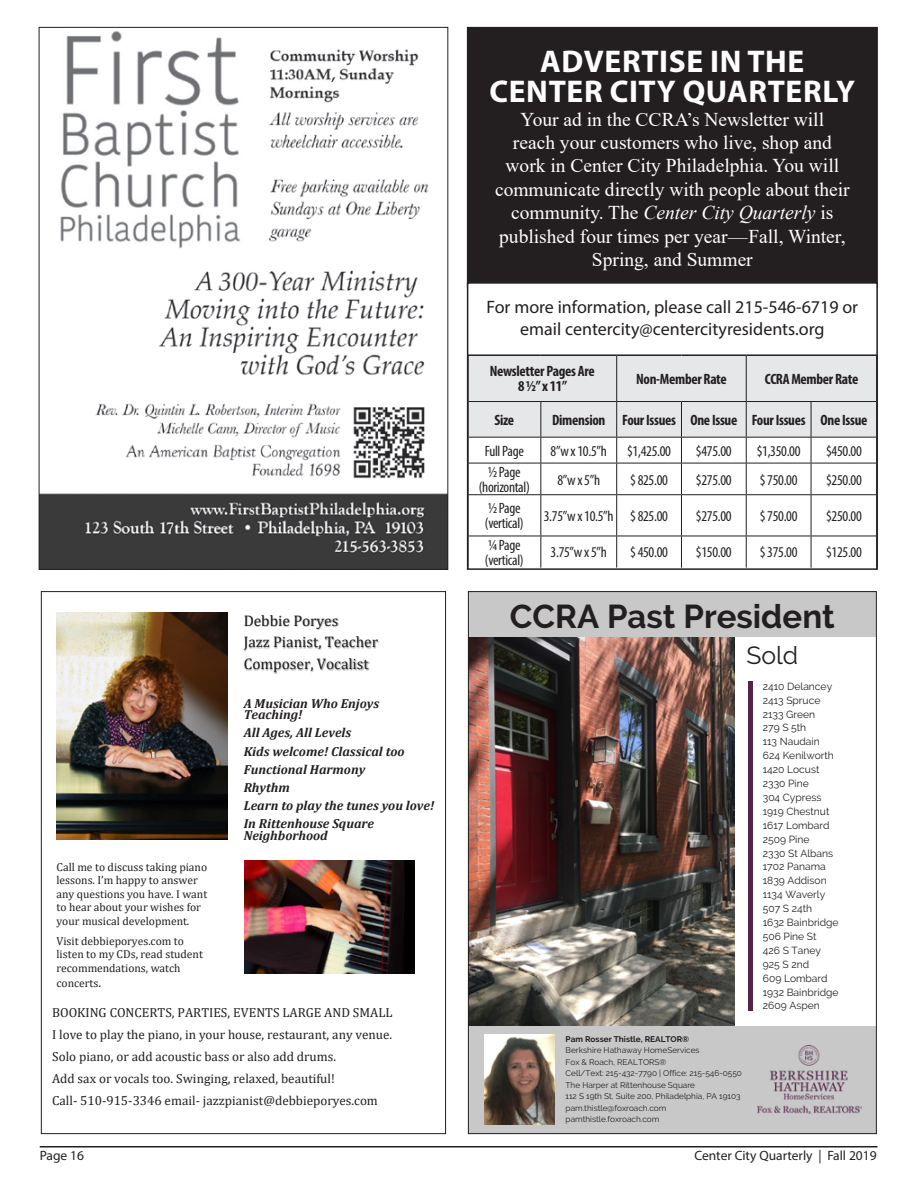
<style>
.page{position:relative;width:918px;height:1188px;background:#fff}
.page>*{position:absolute;margin:0;border:0;box-sizing:border-box;transform-origin:0 0}
.t1{font:700 33px "Raleway";color:#231f20}
.t2{font:700 31.5px/30px "Myriad Pro";letter-spacing:.02em;color:#fff;text-align:center}
.t3{font:24.75px "Raleway";color:#231f20}
.t4{font:19.5px/23.4px "Times New Roman";color:#fff;text-align:center}
.t5{font:18px/21.6px "Myriad Pro";color:#231f20;text-align:center}
.t6{font:15.3px/21.6px "Cambria";color:#231f20}
.Body_Copy{font:condensed 15px/15px "Myriad Pro";letter-spacing:-.02em;color:#231f20}
.Body_Copy-2{font:700 condensed 15px/15px "Myriad Pro";letter-spacing:-.02em;color:#231f20;text-align:center}
.t7{font:13.5px "Myriad Pro";color:#231f20}
.t8{font:13.2px/22px "Cambria";color:#231f20}
.t9{font:italic 700 13.2px/18.1px "Cambria";color:#231f20}
.t10{font:11.55px/13.5px "Cambria";color:#231f20}
.t11{font:10.35px/14px "Raleway";color:#231f20}
.t12{font:8.25px/11.6px "Raleway";color:#231f20}
.s1{font-size:13.2px}
.s2{font-style:italic}
.s3{font-weight:700}
</style>
<div class="page">
<hr style="left:40px;top:1146px;width:838px;height:2px;background:#231f20">
<img style="left:470px;top:637px;width:264px;height:389px">
<div style="left:468px;top:592px;width:408px;height:45px;background:#c8c8c8"></div>
<div style="left:468px;top:1026px;width:408px;height:108px;background:#c8c8c8"></div>
<hr style="left:748px;top:681px;width:4px;height:330px;background:#552448">
<img style="left:757px;top:1045px;width:104px;height:68px">
<img style="left:485px;top:1034px;width:69px;height:91px">
<img style="left:244px;top:615px;width:88px;height:12px">
<img style="left:332px;top:618px;width:7px;height:9px">
<img style="left:244px;top:627px;width:124px;height:22px">
<img style="left:368px;top:640px;width:11px;height:9px">
<img style="left:244px;top:649px;width:115px;height:25px">
<img style="left:359px;top:661px;width:11px;height:10px">
<img style="left:244px;top:672px;width:16px;height:2px">
<img style="left:245px;top:860px;width:170px;height:113px">
<img style="left:56px;top:613px;width:171px;height:227px">
<img style="left:41px;top:31px;width:405px;height:537px">
<div style="left:466px;top:26px;width:412px;height:255px;background:#231f20"></div>
<svg style="left:466px;top:281px;width:412px;height:289px"></svg>
<p class="t10" style="left:56px;top:860px;width:152px">Call me to discuss taking piano lessons. I’m happy to answer any questions you have. I want to hear about your wishes for your musical development.</p>
<p class="t10" style="left:56px;top:934px;width:148px">Visit debbieporyes.com to listen to my CDs, read student recommendations, watch</p>
<p class="t10" style="left:56px;top:976px;width:46px">concerts<span class="s1">.</span></p>
<p class="t6" style="left:244px;top:610px;width:136px">Debbie Poryes<br>Jazz Pianist, Teacher<br>Composer, Vocalist</p>
<p class="t9" style="left:244px;top:697px;width:137px;line-height:11.6px">A Musician Who Enjoys<br>Teaching!</p>
<p class="t9" style="left:244px;top:723px;width:192px">All Ages, All Levels<br>Kids welcome! Classical too<br>Functional Harmony<br>Rhythm<br>Learn to play the tunes you love!<br>In Rittenhouse Square</p>
<p class="t9" style="left:244px;top:826px;width:86px">Neighborhood</p>
<p class="t8" style="left:52px;top:1002px;width:342px">BOOKING CONCERTS, PARTIES, EVENTS LARGE AND SMALL I love to play the piano, in your house, restaurant, any venue.<br>Solo piano, or add acoustic bass or also add drums.<br>Add sax or vocals too. Swinging, relaxed, beautiful!<br>Call- 510-915-3346 email- jazzpianist@debbieporyes.com</p>
<p class="t2" style="left:489px;top:46px;width:367px">ADVERTISE IN THE<br>CENTER CITY QUARTERLY</p>
<p class="t4" style="left:495px;top:107px;width:356px">Your ad in the CCRA’s Newsletter will<br>reach your customers who live, shop and work in Center City Philadelphia. You will communicate directly with people about their community. The <span class="s2">Center City Quarterly</span> is published four times per year—Fall, Winter, Spring, and Summer</p>
<p class="t5" style="left:487px;top:296px;width:373px">For more information, please call 215-546-6719 or email centercity@centercityresidents.org</p>
<p class="Body_Copy-2" style="left:490px;top:364px;width:106px">Newsletter Pages Are<br>8 ½” x 11”</p>
<p class="Body_Copy-2" style="left:636px;top:371px;width:92px">Non-Member Rate</p>
<p class="Body_Copy-2" style="left:765px;top:371px;width:95px">CCRA Member Rate</p>
<p class="Body_Copy-2" style="left:494px;top:412px;width:21px">Size</p>
<p class="Body_Copy-2" style="left:552px;top:412px;width:55px">Dimension</p>
<p class="Body_Copy-2" style="left:622px;top:412px;width:55px">Four Issues</p>
<p class="Body_Copy-2" style="left:690px;top:412px;width:48px">One Issue</p>
<p class="Body_Copy-2" style="left:752px;top:412px;width:55px">Four Issues</p>
<p class="Body_Copy-2" style="left:821px;top:412px;width:48px">One Issue</p>
<p class="Body_Copy" style="left:485px;top:443px;width:41px">Full Page</p>
<p class="Body_Copy" style="left:551px;top:443px;width:58px">8”w x 10.5”h</p>
<p class="Body_Copy" style="left:627px;top:443px;width:45px">$1,425.00</p>
<p class="Body_Copy" style="left:696px;top:443px;width:37px">$475.00</p>
<p class="Body_Copy" style="left:757px;top:443px;width:45px">$1,350.00</p>
<p class="Body_Copy" style="left:826px;top:443px;width:37px">$450.00</p>
<p class="Body_Copy" style="left:479px;top:464px;width:52px;text-align:center">½ Page (horizontal)</p>
<p class="Body_Copy" style="left:557px;top:472px;width:44px">8”w x 5”h</p>
<p class="Body_Copy" style="left:630px;top:472px;width:39px">$ 825.00</p>
<p class="Body_Copy" style="left:696px;top:472px;width:37px">$275.00</p>
<p class="Body_Copy" style="left:760px;top:472px;width:39px">$ 750.00</p>
<p class="Body_Copy" style="left:826px;top:472px;width:37px">$250.00</p>
<p class="Body_Copy" style="left:485px;top:501px;width:40px">½ Page (vertical)</p>
<p class="Body_Copy" style="left:544px;top:508px;width:71px">3.75”w x 10.5”h</p>
<p class="Body_Copy" style="left:630px;top:508px;width:39px">$ 825.00</p>
<p class="Body_Copy" style="left:696px;top:508px;width:37px">$275.00</p>
<p class="Body_Copy" style="left:760px;top:508px;width:39px">$ 750.00</p>
<p class="Body_Copy" style="left:826px;top:508px;width:37px">$250.00</p>
<p class="Body_Copy" style="left:485px;top:537px;width:40px">¼ Page (vertical)</p>
<p class="Body_Copy" style="left:551px;top:545px;width:58px">3.75”w x 5”h</p>
<p class="Body_Copy" style="left:630px;top:545px;width:39px">$ 450.00</p>
<p class="Body_Copy" style="left:696px;top:545px;width:37px">$150.00</p>
<p class="Body_Copy" style="left:760px;top:545px;width:39px">$ 375.00</p>
<p class="Body_Copy" style="left:826px;top:545px;width:37px">$125.00</p>
<p class="t1" style="left:510px;top:597px;width:327px">CCRA Past President</p>
<p class="t3" style="left:746px;top:641px;width:53px">Sold</p>
<p class="t11" style="left:763px;top:679px;width:77px">2410 Delancey<br>2413 Spruce<br>2133 Green<br>279 S 5th<br>113 Naudain<br>624 Kenilworth<br>1420 Locust<br>2330 Pine<br>304 Cypress<br>1919 Chestnut<br>1617 Lombard<br>2509 Pine<br>2330 St Albans<br>1702 Panama<br>1839 Addison<br>1134 Waverly<br>507 S 24th<br>1632 Bainbridge<br>506 Pine St<br>426 S Taney<br>925 S 2nd<br>609 Lombard<br>1932 Bainbridge<br>2609 Aspen</p>
<p class="t12" style="left:566px;top:1033px;width:178px"><span class="s3">Pam Rosser Thistle, REALTOR®<br></span>Berkshire Hathaway HomeServices<br>Fox &amp; Roach, REALTORS®<br>Cell/Text: 215-432-7790 | Office: 215-546-0550<br>The Harper at Rittenhouse Square<br>112 S 19th St, Suite 200, Philadelphia, PA 19103 pam.thistle@foxroach.com pamthistle.foxroach.com</p>
<h3 class="t7" style="left:40px;top:1147px;width:46px">Page 16</h3>
<h3 class="t7" style="left:694px;top:1147px;width:184px">Center City Quarterly | Fall 2019</h3>
</div>
